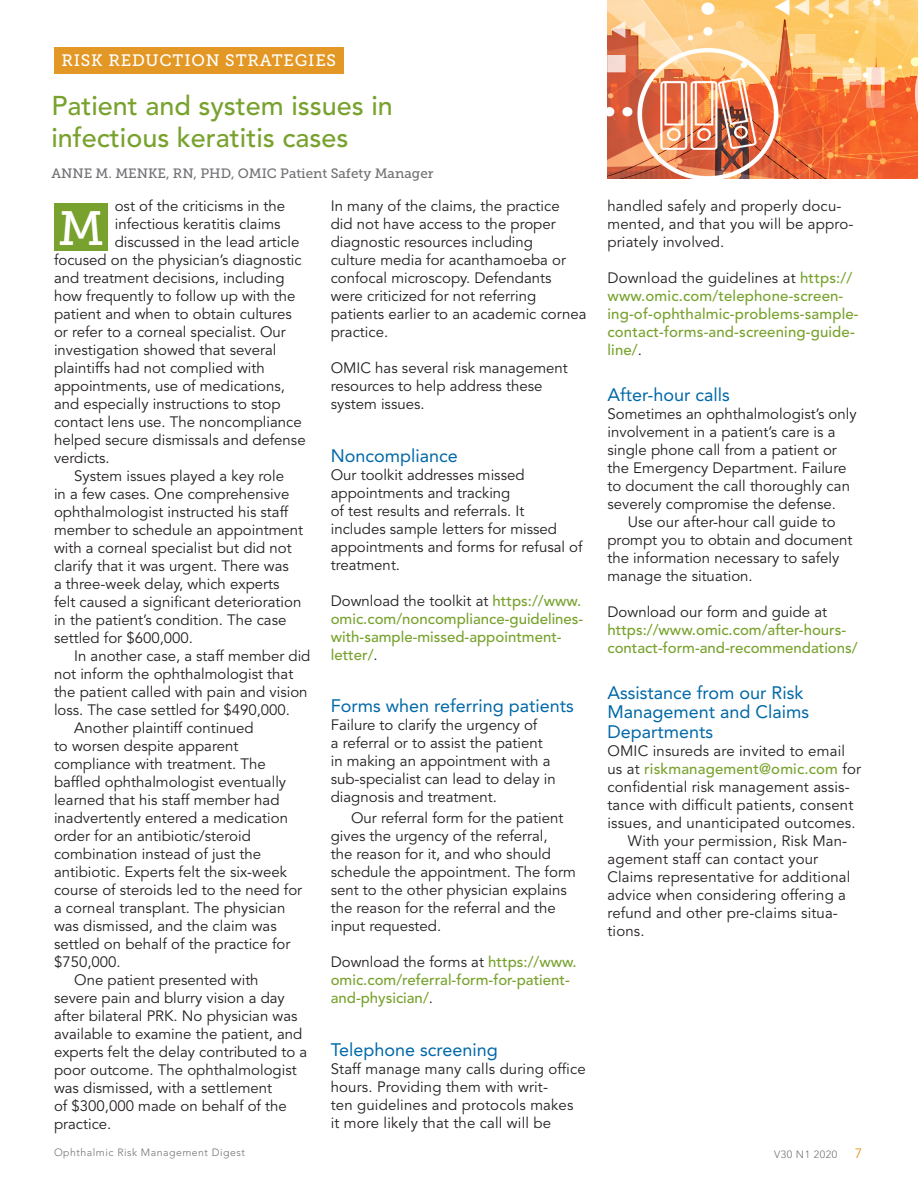
<style>
.page{position:relative;width:918px;height:1188px;background:#fff}
.page>*{position:absolute;margin:0;border:0;box-sizing:border-box;transform-origin:0 0}
.calendar_date{font:48px "Museo Slab 500";color:#fff}
.author{font:500 27px/31.5px "Avenir LT Std";color:#78a22d}
.Subhead{font:18px/19.5px "Avenir LT Std";color:#0068a8}
.Sectional_Heading{font:16.5px "Museo Slab 500";letter-spacing:.05em;color:#fff}
.Q_A_text{font:15px/18px "Avenir LT Std";color:#231f20}
.Q_A_text-2{font:500 15px/18px "Avenir LT Std";color:#78a22d}
.Subhead-2{font:15px/18px "Avenir LT Std";color:#231f20}
.Subhead-3{font:500 15px/18px "Avenir LT Std";color:#78a22d}
.author-2{font:13.5px "Museo Slab 500";color:#717074}
.t1{font:13.5px "Avenir LT Std";color:#e39724}
.t2{font:300 10.5px "Avenir LT Std";letter-spacing:.05em;color:#717074}
.s1{font-weight:400;color:#231f20}
.s2{font-weight:500;color:#78a22d}
</style>
<div class="page">
<div style="left:54px;top:47px;width:289px;height:27px;background:#e39724"></div>
<img style="left:608px;top:0;width:310px;height:178px">
<div style="left:54px;top:204px;width:54px;height:47px;background:#78a22d"></div>
<p class="Sectional_Heading" style="left:61px;top:51px;width:276px">RISK REDUCTION STRATEGIES</p>
<p class="author" style="left:51px;top:91px;width:343px">Patient and system issues in infectious keratitis cases</p>
<p class="author-2" style="left:51px;top:166px;width:384px">ANNE M. MENKE, RN, PHD, OMIC Patient Safety Manager</p>
<p class="Q_A_text" style="left:115px;top:198px;width:172px">ost of the criticisms in the</p>
<p class="Q_A_text" style="left:115px;top:216px;width:167px">infectious keratitis claims</p>
<p class="Q_A_text" style="left:115px;top:234px;width:186px">discussed in the lead article</p>
<p class="Q_A_text" style="left:54px;top:252px;width:249px">focused on the physician’s diagnostic</p>
<p class="Q_A_text" style="left:54px;top:270px;width:232px">and treatment decisions, including</p>
<p class="Q_A_text" style="left:54px;top:288px;width:243px">how frequently to follow up with the</p>
<p class="Q_A_text" style="left:54px;top:306px;width:239px">patient and when to obtain cultures</p>
<p class="Q_A_text" style="left:54px;top:324px;width:233px">or refer to a corneal specialist. Our</p>
<p class="Q_A_text" style="left:54px;top:342px;width:224px">investigation showed that several</p>
<p class="Q_A_text" style="left:54px;top:360px;width:212px">plaintiffs had not complied with</p>
<p class="Q_A_text" style="left:54px;top:378px;width:233px">appointments, use of medications,</p>
<p class="Q_A_text" style="left:54px;top:396px;width:228px">and especially instructions to stop</p>
<p class="Q_A_text" style="left:54px;top:414px;width:249px">contact lens use. The noncompliance</p>
<p class="Q_A_text" style="left:54px;top:432px;width:253px">helped secure dismissals and defense</p>
<p class="Q_A_text" style="left:54px;top:450px;width:57px">verdicts.</p>
<p class="Q_A_text" style="left:54px;top:468px;width:251px;text-indent:20px">System issues played a key role<br>in a few cases. One comprehensive ophthalmologist instructed his staff member to schedule an appointment with a corneal specialist but did not clarify that it was urgent. There was<br>a three-week delay, which experts felt caused a significant deterioration in the patient’s condition. The case settled for $600,000.</p>
<p class="Q_A_text" style="left:54px;top:648px;width:258px;text-indent:20px">In another case, a staff member did not inform the ophthalmologist that the patient called with pain and vision loss. The case settled for $490,000.</p>
<p class="Q_A_text" style="left:54px;top:720px;width:250px;text-indent:20px">Another plaintiff continued<br>to worsen despite apparent compliance with treatment. The baffled ophthalmologist eventually learned that his staff member had inadvertently entered a medication order for an antibiotic/steroid combination instead of just the antibiotic. Experts felt the six-week course of steroids led to the need for a corneal transplant. The physician was dismissed, and the claim was settled on behalf of the practice for $750,000.</p>
<p class="Q_A_text" style="left:54px;top:972px;width:255px;text-indent:20px">One patient presented with<br>severe pain and blurry vision a day after bilateral PRK. No physician was available to examine the patient, and experts felt the delay contributed to a poor outcome. The ophthalmologist was dismissed, with a settlement<br>of $300,000 made on behalf of the practice.</p>
<p class="calendar_date" style="left:58px;top:202px;width:47px">M</p>
<p class="Q_A_text" style="left:331px;top:198px;width:257px">In many of the claims, the practice<br>did not have access to the proper diagnostic resources including<br>culture media for acanthamoeba or confocal microscopy. Defendants were criticized for not referring patients earlier to an academic cornea practice.</p>
<p class="Q_A_text" style="left:331px;top:360px;width:239px">OMIC has several risk management resources to help address these system issues.</p>
<p class="Subhead" style="left:331px;top:446px;width:129px">Noncompliance</p>
<p class="Subhead-2" style="left:331px;top:466px;width:253px">Our toolkit addresses missed appointments and tracking<br>of test results and referrals. It includes sample letters for missed appointments and forms for refusal of treatment.</p>
<p class="Subhead-3" style="left:331px;top:592px;width:254px"><span class="s1">Download the toolkit at</span> https://www. omic.com/noncompliance-guidelines&shy;with-sample-missed-appointment&shy;letter/<span class="s1">.</span></p>
<p class="Subhead" style="left:331px;top:697px;width:245px">Forms when referring patients</p>
<p class="Subhead-2" style="left:331px;top:717px;width:226px">Failure to clarify the urgency of<br>a referral or to assist the patient in making an appointment with a sub-specialist can lead to delay in diagnosis and treatment.</p>
<p class="Q_A_text" style="left:331px;top:809px;width:247px;text-indent:20px">Our referral form for the patient gives the urgency of the referral,<br>the reason for it, and who should schedule the appointment. The form sent to the other physician explains the reason for the referral and the input requested.</p>
<p class="Q_A_text-2" style="left:331px;top:953px;width:248px"><span class="s1">Download the forms at</span> https://www. omic.com/referral-form-for-patient&shy;and-physician/<span class="s1">.</span></p>
<p class="Subhead" style="left:331px;top:1040px;width:169px">Telephone screening</p>
<p class="Q_A_text" style="left:331px;top:1060px;width:257px">Staff manage many calls during office hours. Providing them with writ-<br>ten guidelines and protocols makes it more likely that the call will be</p>
<p class="Q_A_text" style="left:608px;top:198px;width:247px">handled safely and properly docu&shy;mented, and that you will be appro&shy;priately involved.</p>
<p class="Q_A_text-2" style="left:608px;top:270px;width:253px"><span class="s1">Download the guidelines at</span> https:// www.omic.com/telephone-screen&shy;ing-of-ophthalmic-problems-sample&shy;contact-forms-and-screening-guide&shy;line/<span class="s1">.</span></p>
<p class="Subhead" style="left:608px;top:385px;width:124px">After-hour calls</p>
<p class="Q_A_text" style="left:608px;top:405px;width:251px">Sometimes an ophthalmologist’s only involvement in a patient’s care is a single phone call from a patient or the Emergency Department. Failure to document the call thoroughly can severely compromise the defense.</p>
<p class="Q_A_text" style="left:608px;top:513px;width:247px;text-indent:20px">Use our after-hour call guide to prompt you to obtain and document the information necessary to safely manage the situation.</p>
<p class="Q_A_text-2" style="left:608px;top:603px;width:252px"><span class="s1">Download our form and guide at </span>https://www.omic.com/after-hours&shy;contact-form-and-recommendations/</p>
<p class="Subhead" style="left:608px;top:683px;width:203px">Assistance from our Risk<br>Management and Claims<br>Departments</p>
<p class="Q_A_text" style="left:608px;top:742px;width:255px">OMIC insureds are invited to email us at <span class="s2">riskmanagement@omic.com</span> for confidential risk management assis&shy;tance with difficult patients, consent issues, and unanticipated outcomes.</p>
<p class="Q_A_text" style="left:608px;top:832px;width:244px;text-indent:20px">With your permission, Risk Man&shy;agement staff can contact your<br>Claims representative for additional advice when considering offering a refund and other pre-claims situa&shy;tions.</p>
<p class="t2" style="left:54px;top:1146px;width:193px">Ophthalmic Risk Management Digest</p>
<p class="t2" style="left:774px;top:1149px;width:65px">V30 N1 2020</p>
<p class="t1" style="left:855px;top:1146px;width:9px">7</p>
</div>
